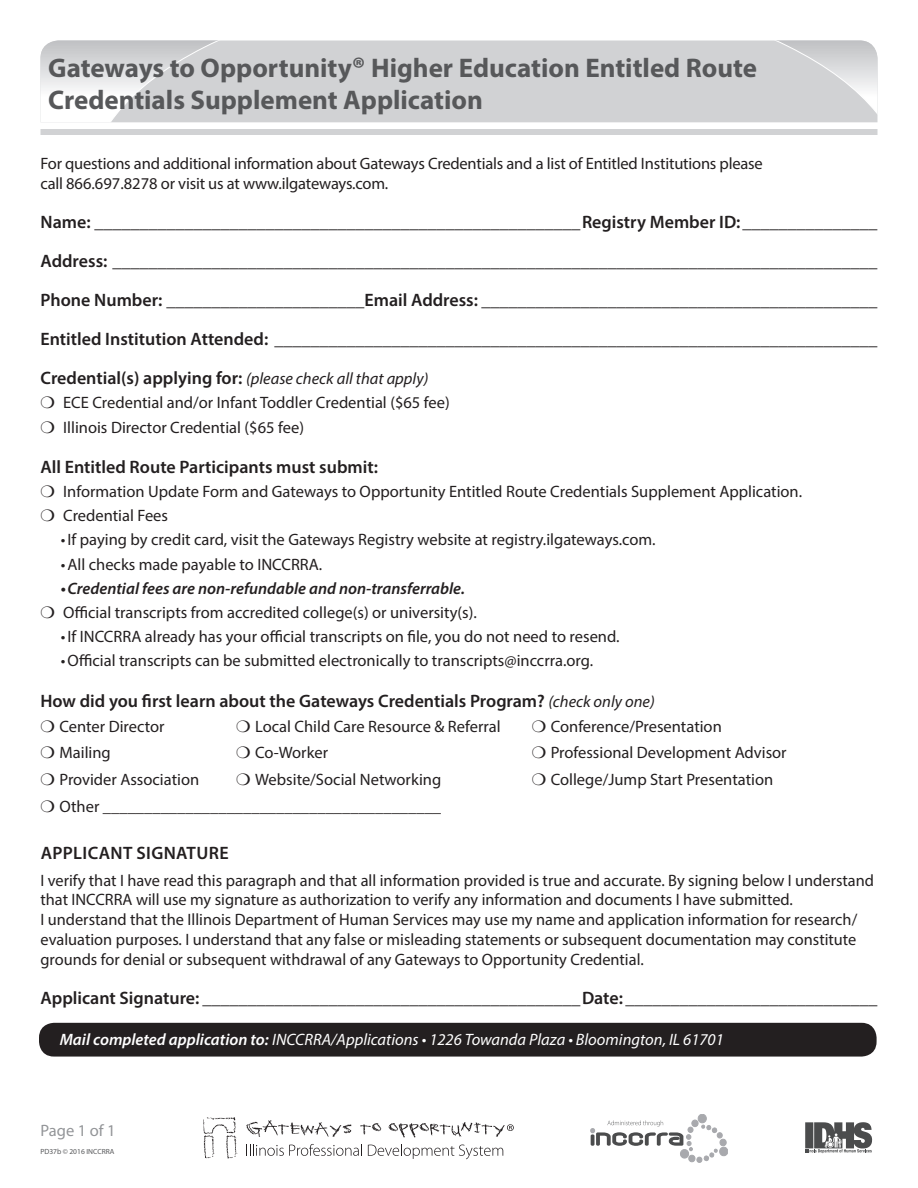
<style>
.page{position:relative;width:918px;height:1188px;background:#fff}
.page>*{position:absolute;margin:0;border:0;box-sizing:border-box;transform-origin:0 0}
.body_copy{font:700 27px/32.4px "Myriad Pro";color:#57585a}
.t1{font:600 18px "Myriad Pro";color:#231f20}
.t2{font:600 18px "Myriad Pro";letter-spacing:.02em;color:#231f20}
.body_copy-2{font:16.5px/19.8px "Myriad Pro";color:#231f20}
.t3{font:italic 16.5px "Myriad Pro";color:#fff}
.t4{font:italic 600 16.5px "Myriad Pro";color:#231f20}
.body_copy-3{font:16.5px "Myriad Pro";color:#939598}
.t5{font:7.5px "Myriad Pro";color:#57585a}
.s1{font-size:30px}
.s2{font-weight:400;font-style:italic;font-size:16.5px}
.s3{font-weight:600}
.s4{font-size:7.35px}
</style>
<div class="page">
<svg style="left:40px;top:40px;width:838px;height:82px;background:#d4d5d6"></svg>
<div style="left:40px;top:129px;width:838px;height:6px;background:#d1d2d4"></div>
<div style="left:39px;top:1023px;width:838px;height:34px;background:#231f20;border-radius:15px"></div>
<svg style="left:805px;top:1122px;width:67px;height:31px;background:#808181"></svg>
<div style="left:698px;top:1114px;width:8px;height:9px;background:#a8a9ad;border:1px solid #a8a9ad;border-radius:50%"></div>
<svg style="left:590px;top:1120px;width:138px;height:42px"></svg>
<svg style="left:246px;top:1144px;width:116px;height:12px"></svg>
<svg style="left:368px;top:1144px;width:135px;height:15px"></svg>
<svg style="left:203px;top:1117px;width:34px;height:42px"></svg>
<svg style="left:360px;top:1123px;width:21px;height:12px"></svg>
<svg style="left:246px;top:1120px;width:105px;height:17px"></svg>
<svg style="left:389px;top:1122px;width:125px;height:16px"></svg>
<p class="body_copy" style="left:48px;top:50px;width:711px">Gateways to Opportunity<span class="s1">®</span> Higher Education Entitled Route<br>Credentials Supplement Application</p>
<p class="body_copy-2" style="left:40px;top:153px;width:724px;line-height:20.2px">For questions and additional information about Gateways Credentials and a list of Entitled Institutions please call 866.697.8278 or visit us at www.ilgateways.com.</p>
<p class="t1" style="left:40px;top:211px;width:839px">Name: ______________________________________________________Registry Member ID:_______________</p>
<p class="t1" style="left:40px;top:250px;width:838px">Address: _____________________________________________________________________________________</p>
<p class="t1" style="left:40px;top:289px;width:838px">Phone Number: ______________________Email Address: ____________________________________________</p>
<p class="t1" style="left:40px;top:328px;width:838px">Entitled Institution Attended: ___________________________________________________________________</p>
<p class="t1" style="left:40px;top:367px;width:389px">Credential(s) applying for: <span class="s2">(please check all that apply)</span></p>
<p class="body_copy-2" style="left:63px;top:393px;width:388px">ECE Credential and/or Infant Toddler Credential ($65 fee)</p>
<p class="body_copy-2" style="left:63px;top:417px;width:242px">Illinois Director Credential ($65 fee)</p>
<p class="t1" style="left:40px;top:456px;width:339px">All Entitled Route Participants must submit:</p>
<p class="body_copy-2" style="left:63px;top:482px;width:741px">Information Update Form and Gateways to Opportunity Entitled Route Credentials Supplement Application.</p>
<p class="body_copy-2" style="left:63px;top:506px;width:106px">Credential Fees</p>
<p class="body_copy-2" style="left:61px;top:530px;width:596px">•If paying by credit card, visit the Gateways Registry website at registry.ilgateways.com.</p>
<p class="body_copy-2" style="left:61px;top:554px;width:263px">•All checks made payable to INCCRRA.</p>
<p class="t4" style="left:61px;top:578px;width:406px">•Credential fees are non-refundable and non-transferrable.</p>
<p class="body_copy-2" style="left:63px;top:602px;width:415px">Official transcripts from accredited college(s) or university(s).</p>
<p class="body_copy-2" style="left:61px;top:626px;width:560px">•If INCCRRA already has your official transcripts on file, you do not need to resend.</p>
<p class="body_copy-2" style="left:61px;top:650px;width:534px">•Official transcripts can be submitted electronically to transcripts@inccrra.org.</p>
<p class="t1" style="left:40px;top:689px;width:616px">How did you first learn about the Gateways Credentials Program? <span class="s2">(check only one)</span></p>
<p class="body_copy-2" style="left:59px;top:716px;width:107px">Center Director</p>
<p class="body_copy-2" style="left:255px;top:716px;width:247px">Local Child Care Resource &amp; Referral</p>
<p class="body_copy-2" style="left:551px;top:716px;width:173px">Conference/Presentation</p>
<p class="body_copy-2" style="left:59px;top:742px;width:53px">Mailing</p>
<p class="body_copy-2" style="left:255px;top:742px;width:74px">Co-Worker</p>
<p class="body_copy-2" style="left:551px;top:742px;width:237px">Professional Development Advisor</p>
<p class="body_copy-2" style="left:59px;top:769px;width:141px">Provider Association</p>
<p class="body_copy-2" style="left:255px;top:769px;width:188px">Website/Social Networking</p>
<p class="body_copy-2" style="left:551px;top:769px;width:224px">College/Jump Start Presentation</p>
<p class="body_copy-2" style="left:59px;top:796px;width:383px">Other _________________________________________</p>
<p class="t2" style="left:41px;top:842px;width:190px">APPLICANT SIGNATURE</p>
<p class="body_copy-2" style="left:40px;top:870px;width:835px">I verify that I have read this paragraph and that all information provided is true and accurate. By signing below I understand that INCCRRA will use my signature as authorization to verify any information and documents I have submitted.<br>I understand that the Illinois Department of Human Services may use my name and application information for research/ evaluation purposes. I understand that any false or misleading statements or subsequent documentation may constitute grounds for denial or subsequent withdrawal of any Gateways to Opportunity Credential.</p>
<p class="t1" style="left:40px;top:986px;width:839px">Applicant Signature: __________________________________________Date: ____________________________</p>
<p class="t3" style="left:60px;top:1029px;width:666px"><span class="s3">Mail completed application to:</span> INCCRRA/Applications • 1226 Towanda Plaza • Bloomington, IL 61701</p>
<p class="body_copy-3" style="left:40px;top:1120px;width:77px">Page 1 of 1</p>
<p class="t5" style="left:40px;top:1147px;width:75px">PD37b © 2016 <span class="s4">INCCRRA</span></p>
</div>
